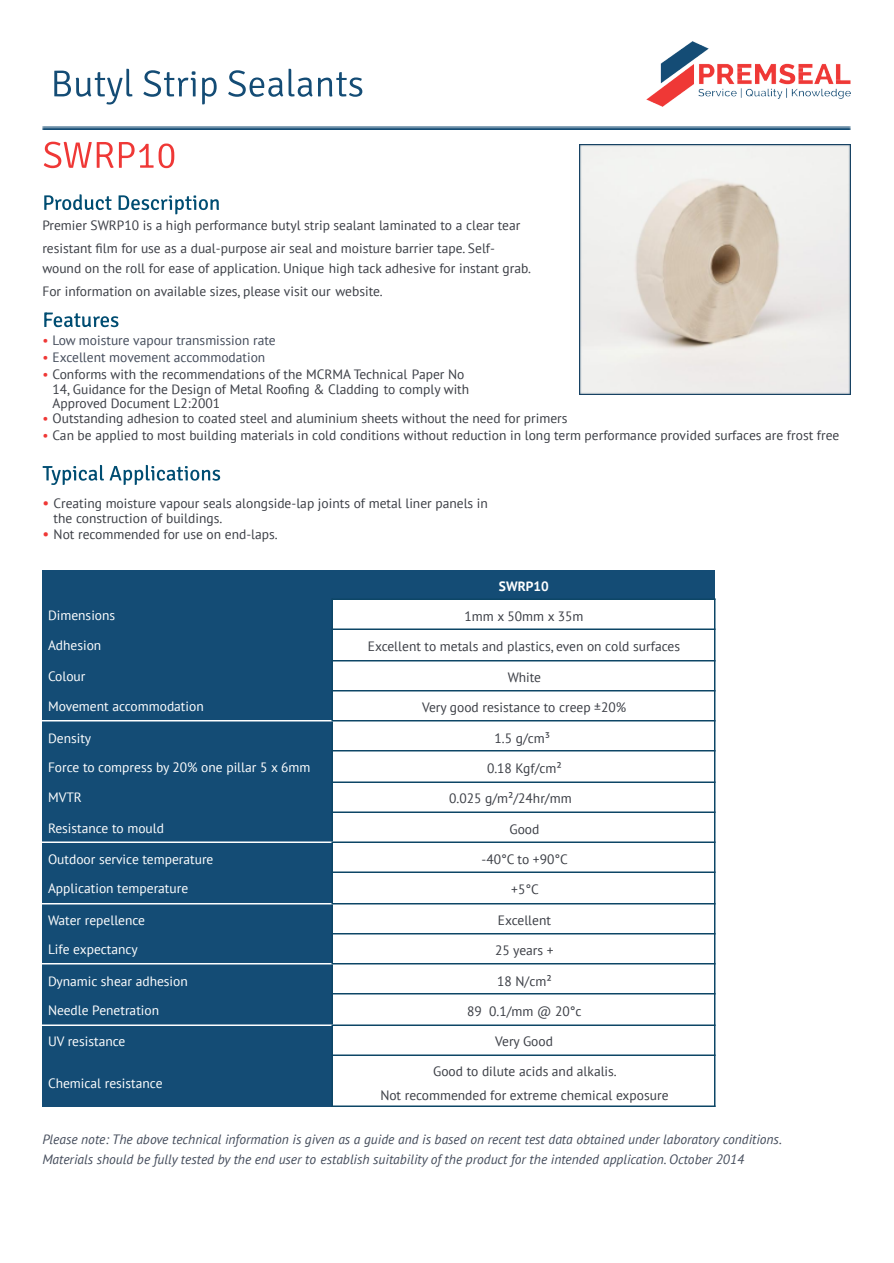
<style>
.page{position:relative;width:894px;height:1263px;background:#fff}
.page>*{position:absolute;margin:0;border:0;box-sizing:border-box;transform-origin:0 0}
.t1{font:13.5px/22.5px "PT Sans";color:#3b3e45}
.t2{font:13.5px "PT Sans";color:#fff}
.t3{font:italic 13.5px/20px "PT Sans";color:#444c5b}
.t4{font:13.5px "PT Sans";color:#444c5b}
.t5{font:700 13.5px "PT Sans";color:#fff}
.s1{color:#ef3836}
.s2{font-size:15px;color:#ef3836}
</style>
<div class="page">
<div style="left:42px;top:570px;width:291px;height:29px;background:#144c75"></div>
<div style="left:333px;top:570px;width:382px;height:29px;background:#144c75"></div>
<div style="left:42px;top:599px;width:291px;height:31px;background:#144c75"></div>
<div style="left:42px;top:630px;width:291px;height:30px;background:#144c75"></div>
<div style="left:42px;top:660px;width:291px;height:31px;background:#144c75"></div>
<div style="left:42px;top:691px;width:291px;height:30px;background:#144c75"></div>
<div style="left:42px;top:721px;width:291px;height:30px;background:#144c75"></div>
<div style="left:42px;top:751px;width:291px;height:31px;background:#144c75"></div>
<div style="left:42px;top:782px;width:291px;height:30px;background:#144c75"></div>
<div style="left:42px;top:812px;width:291px;height:30px;background:#144c75"></div>
<div style="left:42px;top:842px;width:291px;height:31px;background:#144c75"></div>
<div style="left:42px;top:873px;width:291px;height:30px;background:#144c75"></div>
<div style="left:42px;top:903px;width:291px;height:31px;background:#144c75"></div>
<div style="left:42px;top:934px;width:291px;height:30px;background:#144c75"></div>
<div style="left:42px;top:964px;width:291px;height:30px;background:#144c75"></div>
<div style="left:42px;top:994px;width:291px;height:31px;background:#144c75"></div>
<div style="left:42px;top:1025px;width:291px;height:30px;background:#144c75"></div>
<div style="left:42px;top:1055px;width:291px;height:52px;background:#144c75"></div>
<svg style="left:54px;top:69px;width:78px;height:36px"></svg>
<svg style="left:143px;top:70px;width:53px;height:27px"></svg>
<svg style="left:202px;top:77px;width:15px;height:27px"></svg>
<svg style="left:228px;top:70px;width:55px;height:27px"></svg>
<svg style="left:289px;top:69px;width:73px;height:28px"></svg>
<svg style="left:44px;top:142px;width:130px;height:26px"></svg>
<svg style="left:44px;top:194px;width:68px;height:16px"></svg>
<svg style="left:119px;top:195px;width:100px;height:19px"></svg>
<svg style="left:44px;top:313px;width:74px;height:14px"></svg>
<svg style="left:43px;top:465px;width:61px;height:20px"></svg>
<svg style="left:110px;top:465px;width:110px;height:20px"></svg>
<hr style="left:332px;top:598px;width:1px;height:509px;background:#0d4666">
<hr style="left:714px;top:598px;width:2px;height:509px;background:#0d4666">
<hr style="left:332px;top:598px;width:384px;height:2px;background:#0d4666">
<hr style="left:332px;top:628px;width:384px;height:2px;background:#0d4666">
<hr style="left:332px;top:660px;width:384px;height:2px;background:#0d4666">
<hr style="left:332px;top:690px;width:384px;height:2px;background:#0d4666">
<hr style="left:42px;top:720px;width:291px;height:2px;background:#fff">
<hr style="left:332px;top:720px;width:384px;height:2px;background:#0d4666">
<hr style="left:332px;top:750px;width:384px;height:2px;background:#0d4666">
<hr style="left:332px;top:782px;width:384px;height:1px;background:#0d4666">
<hr style="left:332px;top:812px;width:384px;height:1px;background:#0d4666">
<hr style="left:42px;top:842px;width:291px;height:1px;background:#fff">
<hr style="left:332px;top:842px;width:384px;height:1px;background:#0d4666">
<hr style="left:332px;top:872px;width:384px;height:1px;background:#0d4666">
<hr style="left:42px;top:903px;width:291px;height:1px;background:#fff">
<hr style="left:332px;top:903px;width:384px;height:1px;background:#0d4666">
<hr style="left:332px;top:933px;width:384px;height:1px;background:#0d4666">
<hr style="left:42px;top:963px;width:291px;height:1px;background:#fff">
<hr style="left:332px;top:963px;width:384px;height:1px;background:#0d4666">
<hr style="left:332px;top:993px;width:384px;height:1px;background:#0d4666">
<hr style="left:42px;top:1024px;width:291px;height:2px;background:#fff">
<hr style="left:332px;top:1024px;width:384px;height:2px;background:#0d4666">
<hr style="left:332px;top:1054px;width:384px;height:2px;background:#0d4666">
<hr style="left:332px;top:1106px;width:384px;height:1px;background:#0d4666">
<img style="left:42px;top:126px;width:808px;height:4px">
<img style="left:646px;top:41px;width:204px;height:65px">
<img style="left:579px;top:145px;width:271px;height:249px">
<p class="t1" style="left:42px;top:215px;width:480px">Premier SWRP10 is a high performance butyl strip sealant laminated to a clear tear resistant film for use as a dual-purpose air seal and moisture barrier tape. Self-</p>
<p class="t1" style="left:42px;top:258px;width:490px">wound on the roll for ease of application. Unique high tack adhesive for instant grab.<br>For information on available sizes, please visit our website.</p>
<p class="t4" style="left:42px;top:333px;width:235px"><span class="s1">•</span> Low moisture vapour transmission rate</p>
<p class="t4" style="left:42px;top:350px;width:224px"><span class="s1">•</span> Excellent movement accommodation</p>
<p class="t1" style="left:52px;top:368px;width:418px;line-height:14.5px;text-indent:-10px"><span class="s1">•</span> Conforms with the recommendations of the MCRMA Technical Paper No<br>14, Guidance for the Design of Metal Roofing &amp; Cladding to comply with<br>Approved Document L2:2001</p>
<p class="t1" style="left:42px;top:407px;width:527px"><span class="s1">•</span> Outstanding adhesion to coated steel and aluminium sheets without the need for primers</p>
<p class="t1" style="left:42px;top:424px;width:799px"><span class="s1">•</span> Can be applied to most building materials in cold conditions without reduction in long term performance provided surfaces are frost free</p>
<p class="t1" style="left:54px;top:496px;width:436px;line-height:14.9px;text-indent:-11px"><span class="s2">•</span> Creating moisture vapour seals alongside-lap joints of metal liner panels in the construction of buildings.</p>
<p class="t1" style="left:42px;top:523px;width:237px"><span class="s2">•</span> Not recommended for use on end-laps.</p>
<p class="t5" style="left:499px;top:579px;width:51px">SWRP10</p>
<p class="t2" style="left:48px;top:608px;width:69px">Dimensions</p>
<p class="t1" style="left:464px;top:606px;width:121px">1mm x 50mm x 35m</p>
<p class="t2" style="left:48px;top:638px;width:55px">Adhesion</p>
<p class="t1" style="left:368px;top:636px;width:314px">Excellent to metals and plastics, even on cold surfaces</p>
<p class="t2" style="left:48px;top:669px;width:39px">Colour</p>
<p class="t1" style="left:508px;top:666px;width:35px">White</p>
<p class="t2" style="left:48px;top:699px;width:157px">Movement accommodation</p>
<p class="t1" style="left:422px;top:697px;width:206px">Very good resistance to creep ±20%</p>
<p class="t2" style="left:48px;top:730px;width:45px">Density</p>
<p class="t1" style="left:495px;top:727px;width:57px">1.5 g/cm³</p>
<p class="t2" style="left:48px;top:760px;width:264px">Force to compress by 20% one pillar 5 x 6mm</p>
<p class="t1" style="left:487px;top:757px;width:76px">0.18 Kgf/cm²</p>
<p class="t2" style="left:48px;top:790px;width:35px">MVTR</p>
<p class="t1" style="left:449px;top:788px;width:124px">0.025 g/m²/24hr/mm</p>
<p class="t2" style="left:48px;top:820px;width:118px">Resistance to mould</p>
<p class="t1" style="left:509px;top:818px;width:31px">Good</p>
<p class="t2" style="left:48px;top:852px;width:167px">Outdoor service temperature</p>
<p class="t1" style="left:482px;top:849px;width:88px">-40°C to +90°C</p>
<p class="t2" style="left:48px;top:881px;width:142px">Application temperature</p>
<p class="t1" style="left:511px;top:879px;width:29px">+5°C</p>
<p class="t2" style="left:48px;top:913px;width:99px">Water repellence</p>
<p class="t1" style="left:498px;top:909px;width:55px">Excellent</p>
<p class="t2" style="left:48px;top:942px;width:91px">Life expectancy</p>
<p class="t1" style="left:495px;top:940px;width:60px">25 years +</p>
<p class="t2" style="left:48px;top:973px;width:141px">Dynamic shear adhesion</p>
<p class="t1" style="left:497px;top:970px;width:56px">18 N/cm²</p>
<p class="t2" style="left:48px;top:1003px;width:113px">Needle Penetration</p>
<p class="t1" style="left:467px;top:1000px;width:116px">89 0.1/mm @ 20°c</p>
<p class="t2" style="left:48px;top:1034px;width:79px">UV resistance</p>
<p class="t1" style="left:495px;top:1031px;width:59px">Very Good</p>
<p class="t2" style="left:48px;top:1076px;width:116px">Chemical resistance</p>
<p class="t1" style="left:380px;top:1059px;width:290px;line-height:24.5px;text-align:center">Good to dilute acids and alkalis.<br>Not recommended for extreme chemical exposure</p>
<p class="t3" style="left:42px;top:1130px;width:741px">Please note: The above technical information is given as a guide and is based on recent test data obtained under laboratory conditions.<br>Materials should be fully tested by the end user to establish suitability of the product for the intended application. October 2014</p>
</div>
